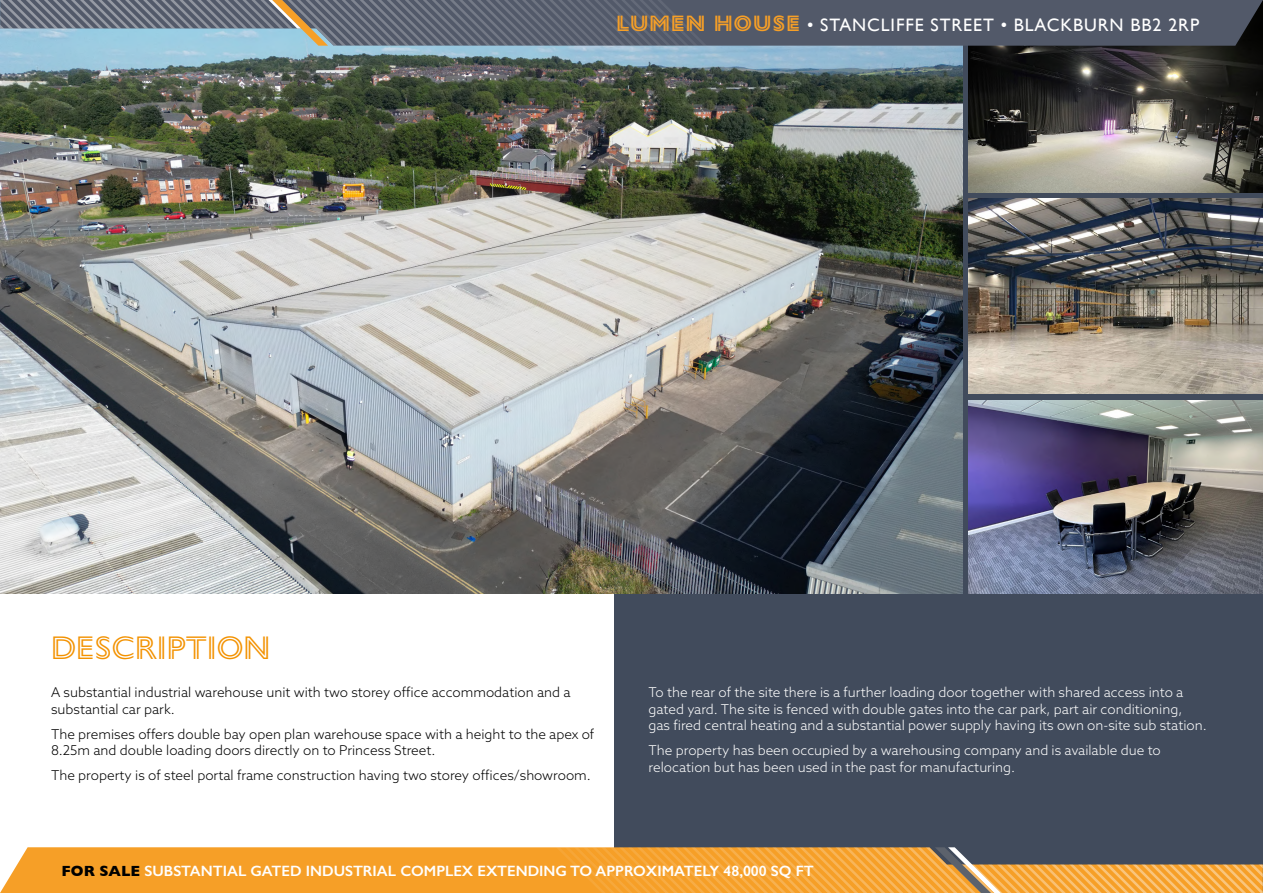
<style>
.page{position:relative;width:1263px;height:893px;background:#fff}
.page>*{position:absolute;margin:0;border:0;box-sizing:border-box;transform-origin:0 0}
.t1{font:33px "Gill Sans Nova Inline";color:#f39200}
.t2{font:18px "Gill Sans";letter-spacing:.05em;color:#fff}
.t3{font:600 15px "Gill Sans";color:#fff}
.t4{font:300 13.5px/16.5px "Azo Sans";color:#fff}
.t5{font:300 13.5px/16.5px "Azo Sans";color:#000}
.s1{font-family:"Gill Sans Nova Inline";font-weight:700;font-size:22.5px;color:#f69f27}
.s2{font-weight:700;color:#000}
</style>
<div class="page">
<div style="left:614px;top:0;width:649px;height:893px;background:#414b5c"></div>
<img style="left:968px;top:400px;width:295px;height:193px">
<img style="left:968px;top:199px;width:295px;height:195px">
<img style="left:968px;top:46px;width:295px;height:147px">
<img style="left:0;top:46px;width:963px;height:547px">
<div style="left:0;top:847px;width:374px;height:46px;background:#f69f27"></div>
<svg style="left:374px;top:847px;width:889px;height:46px;background:#dc993d"></svg>
<div style="left:889px;top:0;width:374px;height:46px;background:#525969"></div>
<svg style="left:0;top:0;width:889px;height:46px;background:#697482"></svg>
<h2 class="t2" style="left:617px;top:15px;width:584px"><span class="s1">LUMEN HOUSE</span> • STANCLIFFE STREET • BLACKBURN BB2 2RP</h2>
<h1 class="t1" style="left:51px;top:626px;width:221px">DESCRIPTION</h1>
<p class="t5" style="left:51px;top:684px;width:521px">A substantial industrial warehouse unit with two storey office accommodation and a substantial car park.</p>
<p class="t5" style="left:51px;top:725px;width:545px">The premises offers double bay open plan warehouse space with a height to the apex of<br>8.25m and double loading doors directly on to Princess Street.</p>
<p class="t5" style="left:51px;top:767px;width:541px">The property is of steel portal frame construction having two storey offices/showroom.</p>
<p class="t4" style="left:648px;top:684px;width:560px">To the rear of the site there is a further loading door together with shared access into a gated yard. The site is fenced with double gates into the car park, part air conditioning, gas fired central heating and a substantial power supply having its own on-site sub station.</p>
<p class="t4" style="left:648px;top:742px;width:514px">The property has been occupied by a warehousing company and is available due to relocation but has been used in the past for manufacturing.</p>
<p class="t3" style="left:62px;top:861px;width:754px"><span class="s2">FOR SALE</span> SUBSTANTIAL GATED INDUSTRIAL COMPLEX EXTENDING TO APPROXIMATELY 48,000 SQ FT</p>
</div>
